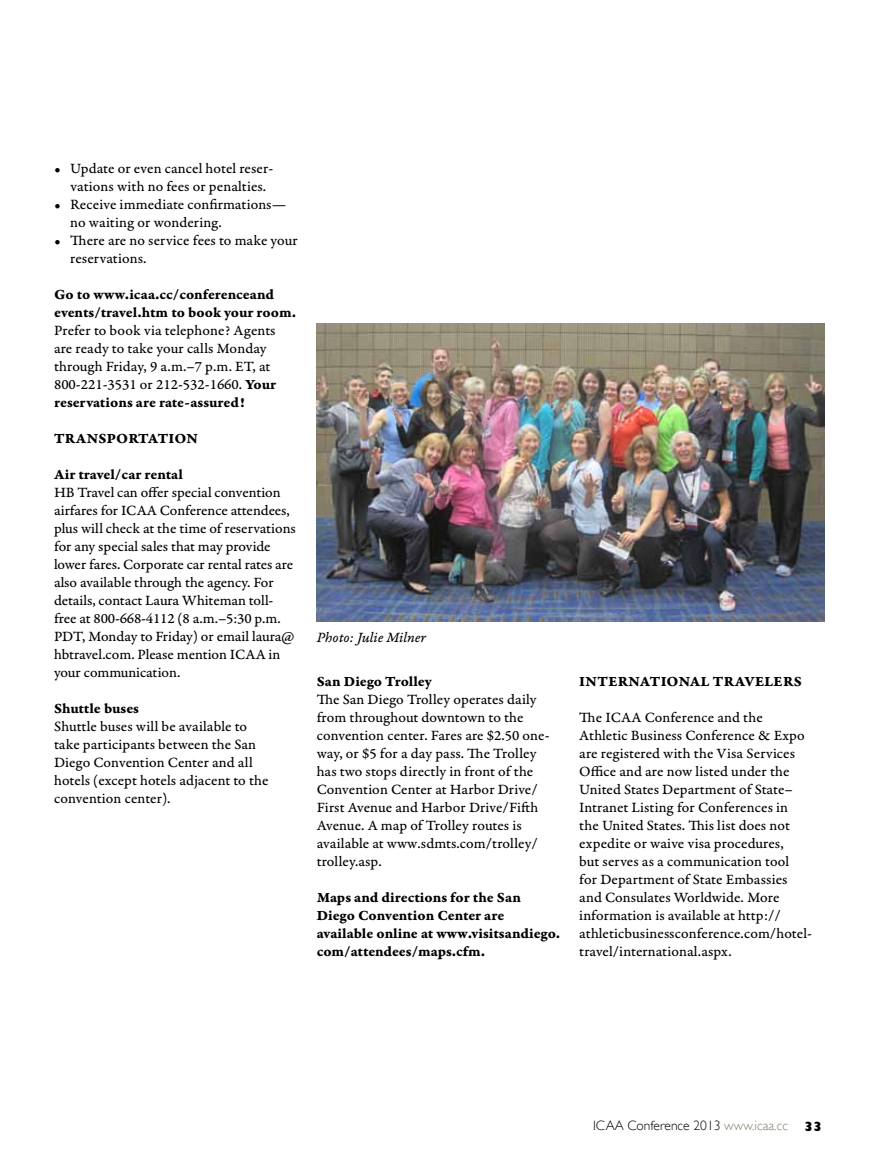
<style>
.page{position:relative;width:878px;height:1161px;background:#fff}
.page>*{position:absolute;margin:0;border:0;box-sizing:border-box;transform-origin:0 0}
.t1{font:15px/18px "Garamond Premr Pro Capt";color:#000}
.t2{font:15px/18px "Garamond Premr Pro Bd Capt";color:#000}
.t3{font:15px "Garamond Premr Pro It Capt";letter-spacing:-.005em;color:#000}
.t4{font:300 13.5px "Gill Sans";color:#000}
.s1{font-family:"Garamond Premr Pro Bd Capt"}
.s2{color:#887e6f}
.s3{font-weight:800}
</style>
<div class="page">
<img style="left:316px;top:323px;width:508px;height:299px">
<p class="t1" style="left:70px;top:160px;width:204px;text-indent:-16px">• Update or even cancel hotel reser&shy;vations with no fees or penalties.</p>
<p class="t1" style="left:70px;top:196px;width:217px;text-indent:-16px">• Receive immediate confirmations— no waiting or wondering.</p>
<p class="t1" style="left:70px;top:232px;width:229px;text-indent:-16px">• There are no service fees to make your reservations.</p>
<p class="t2" style="left:54px;top:286px;width:244px">Go to www.icaa.cc/conferenceand events/travel.htm to book your room.</p>
<p class="t1" style="left:54px;top:322px;width:223px">Prefer to book via telephone? Agents are ready to take your calls Monday through Friday, 9 a.m.–7 p.m. ET, at 800-221-3531 or 212-532-1660. <span class="s1">Your</span></p>
<p class="t2" style="left:54px;top:394px;width:193px">reservations are rate-assured!</p>
<p class="t2" style="left:54px;top:430px;width:146px">TRANSPORTATION</p>
<p class="t2" style="left:54px;top:466px;width:130px">Air travel/car rental</p>
<p class="t1" style="left:54px;top:484px;width:243px">HB Travel can offer special convention airfares for ICAA Conference attendees, plus will check at the time of reservations for any special sales that may provide lower fares. Corporate car rental rates are also available through the agency. For details, contact Laura Whiteman toll&shy;free at 800-668-4112 (8 a.m.–5:30 p.m.<br>PDT, Monday to Friday) or email laura@ hbtravel.com. Please mention ICAA in your communication.</p>
<p class="t2" style="left:54px;top:700px;width:87px">Shuttle buses</p>
<p class="t1" style="left:54px;top:718px;width:216px">Shuttle buses will be available to take participants between the San<br>Diego Convention Center and all hotels (except hotels adjacent to the convention center).</p>
<p class="t3" style="left:316px;top:628px;width:111px">Photo: Julie Milner</p>
<p class="t2" style="left:316px;top:673px;width:116px">San Diego Trolley</p>
<p class="t1" style="left:316px;top:691px;width:234px">The San Diego Trolley operates daily from throughout downtown to the convention center. Fares are $2.50 one&shy;way, or $5 for a day pass. The Trolley has two stops directly in front of the Convention Center at Harbor Drive/ First Avenue and Harbor Drive/Fifth Avenue. A map of Trolley routes is available at www.sdmts.com/trolley/ trolley.asp.</p>
<p class="t2" style="left:316px;top:889px;width:245px">Maps and directions for the San<br>Diego Convention Center are available online at www.visitsandiego. com/attendees/maps.cfm.</p>
<p class="t2" style="left:579px;top:673px;width:224px">INTERNATIONAL TRAVELERS</p>
<p class="t1" style="left:579px;top:709px;width:234px">The ICAA Conference and the Athletic Business Conference &amp; Expo are registered with the Visa Services Office and are now listed under the United States Department of State– Intranet Listing for Conferences in<br>the United States. This list does not expedite or waive visa procedures,<br>but serves as a communication tool<br>for Department of State Embassies and Consulates Worldwide. More information is available at http:// athleticbusinessconference.com/hotel&shy;travel/international.aspx.</p>
<p class="t4" style="left:593px;top:1118px;width:231px">ICAA Conference 2013 <span class="s2">www.icaa.cc</span> <span class="s3">33</span></p>
</div>
